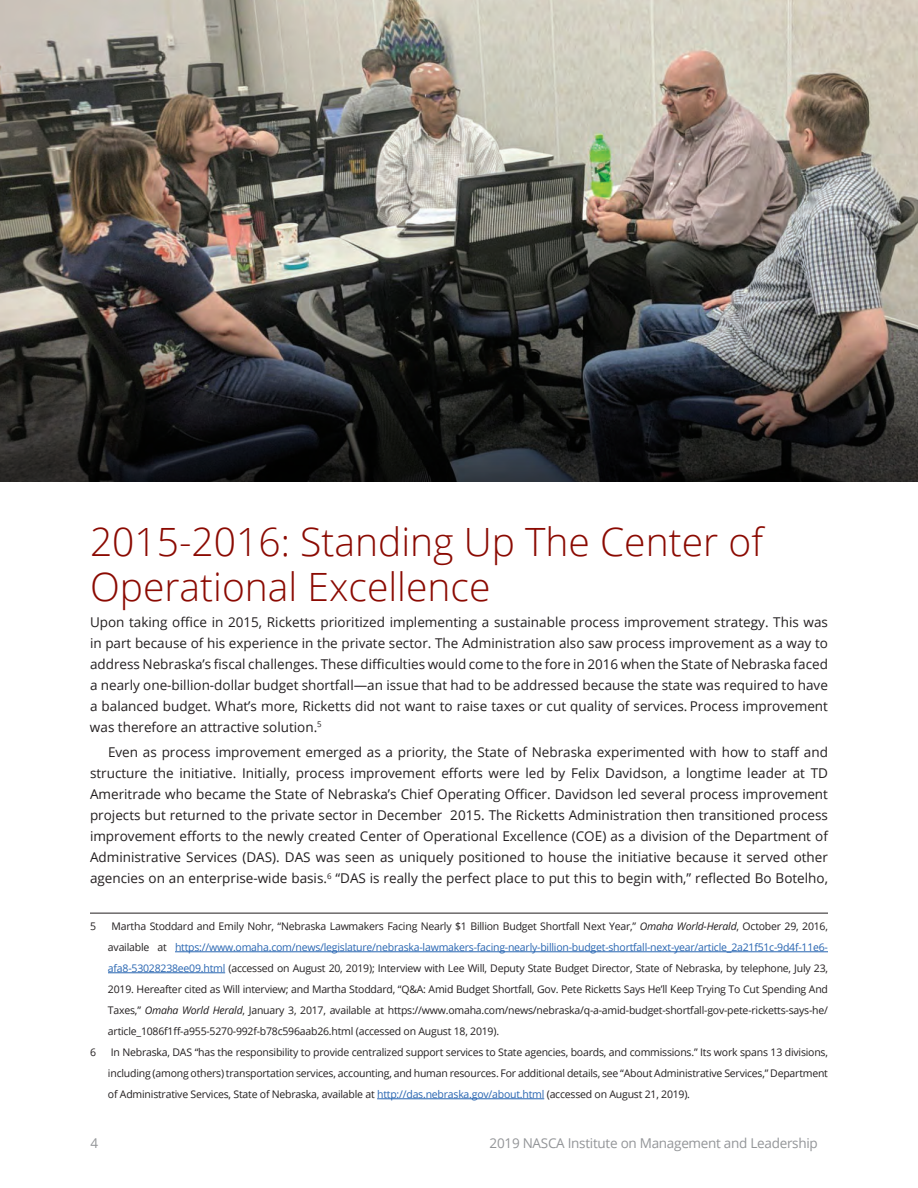
<style>
.page{position:relative;width:918px;height:1188px;background:#fff}
.page>*{position:absolute;margin:0;border:0;box-sizing:border-box;transform-origin:0 0}
.t1{font:300 39px/45px "Open Sans";color:#8b0a02}
.t2{font:13.5px/21px "Open Sans";color:#231f20;text-align:justify}
.t3{font:13.5px "Open Sans";letter-spacing:-.02em;color:#939598}
.t4{font:10.5px/21px "Open Sans";letter-spacing:-.02em;color:#231f20;text-align:justify}
.s1{font-style:italic}
.s2{color:#2865b1}
</style>
<div class="page">
<hr style="left:90px;top:913px;width:738px;height:1px;background:#231f20">
<hr style="left:175px;top:952px;width:653px;height:1px;background:#2865b1">
<hr style="left:108px;top:973px;width:117px;height:1px;background:#2865b1">
<hr style="left:377px;top:1099px;width:167px;height:1px;background:#2865b1">
<img style="left:0;top:0;width:918px;height:482px">
<img style="left:0;top:236px;width:918px;height:245px">
<h1 class="t1" style="left:90px;top:519px;width:675px">2015-2016: Standing Up The Center of<br>Operational Excellence</h1>
<p class="t2" style="left:90px;top:611px;width:740px">Upon taking office in 2015, Ricketts prioritized implementing a sustainable process improvement strategy. This was in part because of his experience in the private sector. The Administration also saw process improvement as a way to address Nebraska’s fiscal challenges. These difficulties would come to the fore in 2016 when the State of Nebraska faced a nearly one-billion-dollar budget shortfall—an issue that had to be addressed because the state was required to have a balanced budget. What’s more, Ricketts did not want to raise taxes or cut quality of services. Process improvement was therefore an attractive solution. <sup>5</sup></p>
<p class="t2" style="left:90px;top:742px;width:740px;text-indent:18px">Even as process improvement emerged as a priority, the State of Nebraska experimented with how to staff and structure the initiative. Initially, process improvement efforts were led by Felix Davidson, a longtime leader at TD Ameritrade who became the State of Nebraska’s Chief Operating Officer. Davidson led several process improvement projects but returned to the private sector in December 2015. The Ricketts Administration then transitioned process improvement efforts to the newly created Center of Operational Excellence (COE) as a division of the Department of Administrative Services (DAS). DAS was seen as uniquely positioned to house the initiative because it served other agencies on an enterprise-wide basis. <sup>6</sup> “DAS is really the perfect place to put this to begin with,” reflected Bo Botelho,</p>
<p class="t4" style="left:90px;top:915px;width:8px">5</p>
<p class="t4" style="left:108px;top:915px;width:722px;text-indent:4px">Martha Stoddard and Emily Nohr, “Nebraska Lawmakers Facing Nearly $1 Billion Budget Shortfall Next Year,” <span class="s1">Omaha World-Herald</span>, October 29, 2016, available at <span class="s2">https://www.omaha.com/news/legislature/nebraska-lawmakers-facing-nearly-billion-budget-shortfall-next-year/article_2a21f51c-9d4f-11e6- afa8-53028238ee09.html</span> (accessed on August 20, 2019); Interview with Lee Will, Deputy State Budget Director, State of Nebraska, by telephone, July 23, 2019. Hereafter cited as Will interview; and Martha Stoddard, “Q&amp;A: Amid Budget Shortfall, Gov. Pete Ricketts Says He’ll Keep Trying To Cut Spending And Taxes,” <span class="s1">Omaha World Herald</span>, January 3, 2017, available at https://www.omaha.com/news/nebraska/q-a-amid-budget-shortfall-gov-pete-ricketts-says-he/ article_1086f1ff-a955-5270-992f-b78c596aab26.html (accessed on August 18, 2019).</p>
<p class="t4" style="left:90px;top:1041px;width:8px">6</p>
<p class="t4" style="left:108px;top:1041px;width:722px">In Nebraska, DAS “has the responsibility to provide centralized support services to State agencies, boards, and commissions.” Its work spans 13 divisions, including (among others) transportation services, accounting, and human resources. For additional details, see “About Administrative Services,” Department of Administrative Services, State of Nebraska, available at <span class="s2">http://das.nebraska.gov/about.html</span> (accessed on August 21, 2019).</p>
<p class="t3" style="left:90px;top:1134px;width:9px">4</p>
<p class="t3" style="left:490px;top:1134px;width:330px">2019 NASCA Institute on Management and Leadership</p>
</div>
